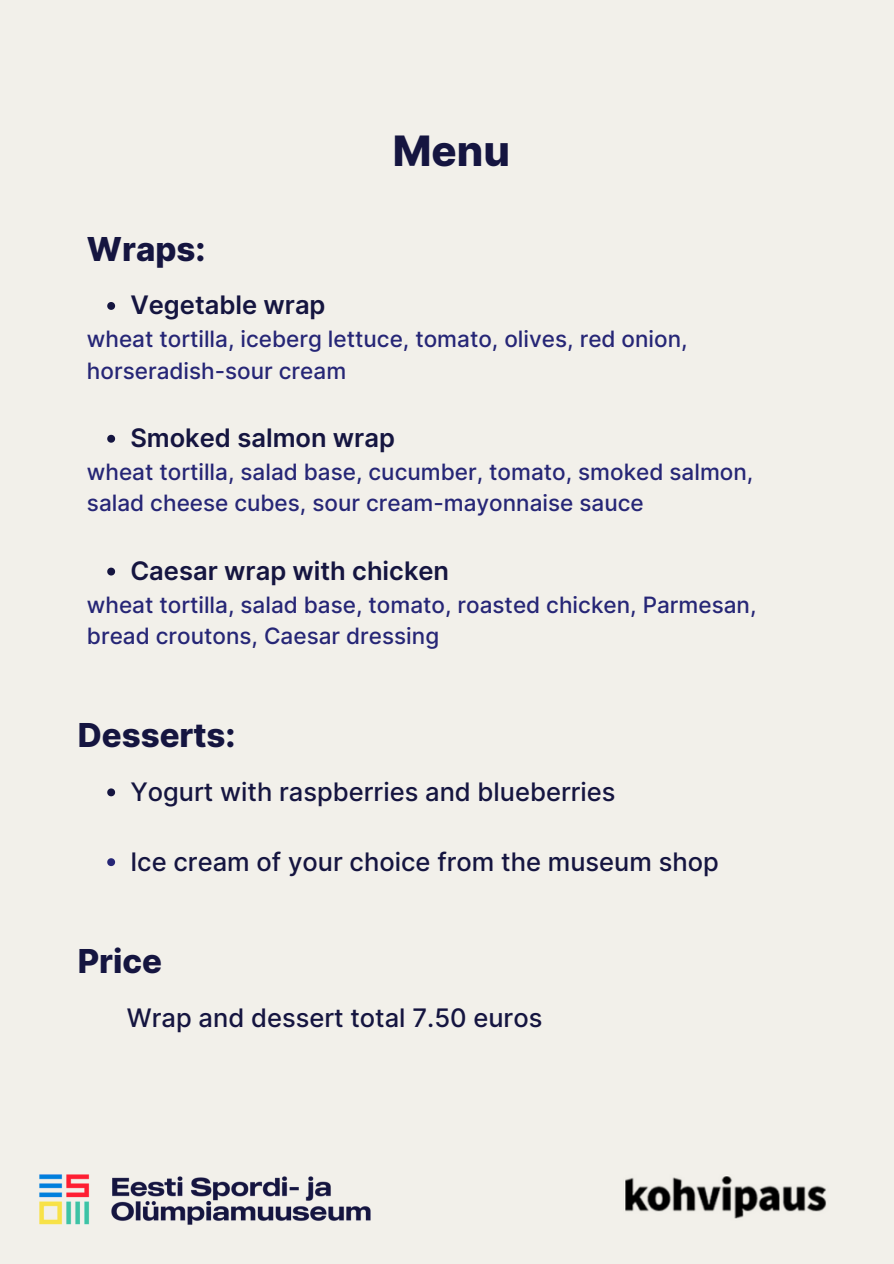
<style>
.page{position:relative;width:894px;height:1264px;background:#fff}
.page>*{position:absolute;margin:0;border:0;box-sizing:border-box;transform-origin:0 0}
.t1{font:800 41.85px "Inter";color:#151540}
.t2{font:800 33px "Inter";color:#151540}
.t3{font:500 25.5px "Inter";color:#151540}
.t4{font:600 25.5px "Inter";color:#151540}
.t5{font:500 22.5px/31.5px "Inter";color:#262676}
</style>
<div class="page">
<div style="left:0;top:0;width:893px;height:1263px;background:#f2f0ea"></div>
<img style="left:625px;top:1176px;width:202px;height:43px">
<img style="left:39px;top:1174px;width:332px;height:51px">
<svg style="left:107px;top:302px;width:8px;height:8px"></svg>
<svg style="left:107px;top:435px;width:8px;height:7px"></svg>
<svg style="left:107px;top:567px;width:8px;height:8px"></svg>
<svg style="left:107px;top:788px;width:8px;height:8px"></svg>
<svg style="left:107px;top:858px;width:8px;height:8px"></svg>
<p class="t1" style="left:393px;top:126px;width:119px">Menu</p>
<p class="t2" style="left:87px;top:229px;width:120px">Wraps:</p>
<p class="t4" style="left:130px;top:290px;width:197px">Vegetable wrap</p>
<p class="t5" style="left:87px;top:323px;width:602px">wheat tortilla, iceberg lettuce, tomato, olives, red onion, horseradish-sour cream</p>
<p class="t4" style="left:130px;top:422px;width:266px">Smoked salmon wrap</p>
<p class="t5" style="left:87px;top:456px;width:667px">wheat tortilla, salad base, cucumber, tomato, smoked salmon, salad cheese cubes, sour cream-mayonnaise sauce</p>
<p class="t4" style="left:130px;top:555px;width:320px">Caesar wrap with chicken</p>
<p class="t5" style="left:87px;top:588px;width:670px">wheat tortilla, salad base, tomato, roasted chicken, Parmesan, bread croutons, Caesar dressing</p>
<p class="t2" style="left:78px;top:715px;width:159px">Desserts:</p>
<p class="t3" style="left:130px;top:776px;width:486px">Yogurt with raspberries and blueberries</p>
<p class="t3" style="left:130px;top:845px;width:589px">Ice cream of your choice from the museum shop</p>
<p class="t2" style="left:78px;top:941px;width:86px">Price</p>
<p class="t3" style="left:127px;top:1002px;width:417px">Wrap and dessert total 7.50 euros</p>
</div>
